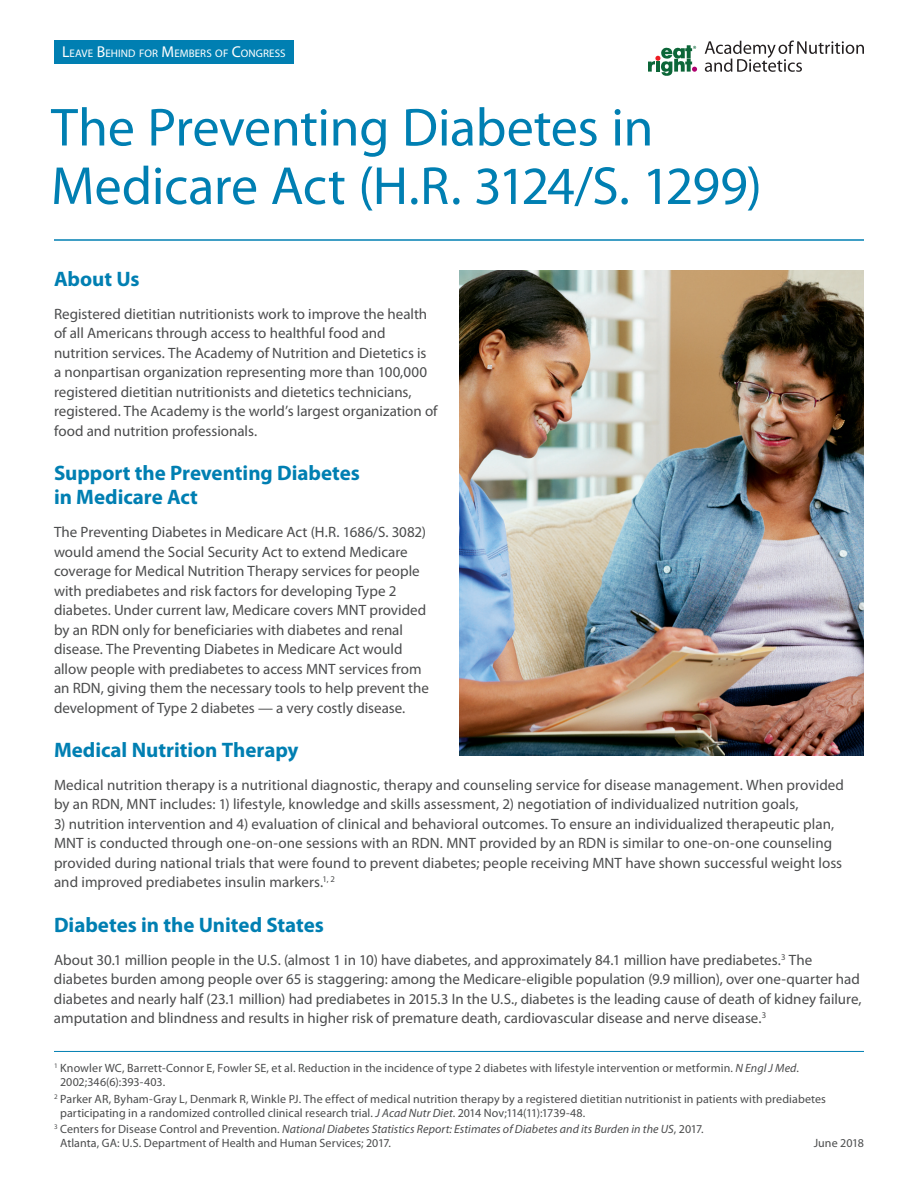
<style>
.page{position:relative;width:918px;height:1188px;background:#fff}
.page>*{position:absolute;margin:0;border:0;box-sizing:border-box;transform-origin:0 0}
.t1{font:54px/58.5px "Myriad Pro";letter-spacing:-.01em;color:#007fb2}
.t2{font:700 21px/24px "Myriad Pro";color:#007fb2}
.t3{font:15px/19.5px "Myriad Pro";color:#4b4c4d}
.t4{font:12px/14.2px "Myriad Pro";letter-spacing:.01em;color:#4b4c4d}
.t5{font:10.95px "Myriad Pro";letter-spacing:.01em;color:#fff}
.s1{font-size:15.75px}
.s2{font-style:italic}
</style>
<div class="page">
<svg style="left:705px;top:40px;width:159px;height:32px"></svg>
<svg style="left:648px;top:45px;width:49px;height:31px"></svg>
<div style="left:54px;top:40px;width:240px;height:24px;background:#007fb2"></div>
<hr style="left:54px;top:239px;width:810px;height:2px;background:#007fb2">
<hr style="left:54px;top:1051px;width:810px;height:1px;background:#007fb2">
<img style="left:459px;top:270px;width:405px;height:486px">
<p class="t5" style="left:62px;top:48px;width:225px"><span class="s1">L</span>EAVE <span class="s1">B</span>EHIND FOR <span class="s1">M</span>EMBERS OF <span class="s1">C</span>ONGRESS</p>
<h1 class="t1" style="left:51px;top:99px;width:712px">The Preventing Diabetes in<br>Medicare Act (H.R. 3124/S. 1299)</h1>
<h2 class="t2" style="left:54px;top:267px;width:87px">About Us</h2>
<p class="t3" style="left:54px;top:304px;width:385px">Registered dietitian nutritionists work to improve the health of all Americans through access to healthful food and nutrition services. The Academy of Nutrition and Dietetics is<br>a nonpartisan organization representing more than 100,000 registered dietitian nutritionists and dietetics technicians, registered. The Academy is the world’s largest organization of food and nutrition professionals.</p>
<h2 class="t2" style="left:54px;top:461px;width:308px">Support the Preventing Diabetes in Medicare Act</h2>
<p class="t3" style="left:54px;top:523px;width:377px">The Preventing Diabetes in Medicare Act (H.R. 1686/S. 3082) would amend the Social Security Act to extend Medicare coverage for Medical Nutrition Therapy services for people with prediabetes and risk factors for developing Type 2 diabetes. Under current law, Medicare covers MNT provided by an RDN only for beneficiaries with diabetes and renal disease. The Preventing Diabetes in Medicare Act would allow people with prediabetes to access MNT services from an RDN, giving them the necessary tools to help prevent the development of Type 2 diabetes — a very costly disease.</p>
<h2 class="t2" style="left:54px;top:738px;width:246px">Medical Nutrition Therapy</h2>
<p class="t3" style="left:54px;top:775px;width:792px">Medical nutrition therapy is a nutritional diagnostic, therapy and counseling service for disease management. When provided by an RDN, MNT includes: 1) lifestyle, knowledge and skills assessment, 2) negotiation of individualized nutrition goals,</p>
<p class="t3" style="left:54px;top:814px;width:790px">3) nutrition intervention and 4) evaluation of clinical and behavioral outcomes. To ensure an individualized therapeutic plan, MNT is conducted through one-on-one sessions with an RDN. MNT provided by an RDN is similar to one-on-one counseling provided during national trials that were found to prevent diabetes; people receiving MNT have shown successful weight loss and improved prediabetes insulin markers.<sup>1,</sup> <sup>2</sup></p>
<h2 class="t2" style="left:54px;top:913px;width:272px">Diabetes in the United States</h2>
<p class="t3" style="left:54px;top:950px;width:809px">About 30.1 million people in the U.S. (almost 1 in 10) have diabetes, and approximately 84.1 million have prediabetes.<sup>3</sup> The diabetes burden among people over 65 is staggering: among the Medicare-eligible population (9.9 million), over one-quarter had diabetes and nearly half (23.1 million) had prediabetes in 2015.3 In the U.S., diabetes is the leading cause of death of kidney failure, amputation and blindness and results in higher risk of premature death, cardiovascular disease and nerve disease.<sup>3</sup></p>
<p class="t4" style="left:60px;top:1061px;width:740px;text-indent:-6px"><sup>1</sup> Knowler WC, Barrett-Connor E, Fowler SE, et al. Reduction in the incidence of type 2 diabetes with lifestyle intervention or metformin. <span class="s2">N Engl J Med</span>.<br>2002;346(6):393-403.</p>
<p class="t4" style="left:60px;top:1092px;width:767px;text-indent:-6px"><sup>2</sup> Parker AR, Byham-Gray L, Denmark R, Winkle PJ. The effect of medical nutrition therapy by a registered dietitian nutritionist in patients with prediabetes participating in a randomized controlled clinical research trial. <span class="s2">J Acad Nutr Diet</span>. 2014 Nov;114(11):1739-48.</p>
<p class="t4" style="left:60px;top:1122px;width:645px;text-indent:-6px"><sup>3</sup> Centers for Disease Control and Prevention. <span class="s2">National Diabetes Statistics Report: Estimates of Diabetes and its Burden in the US</span>, 2017.<br>Atlanta, GA: U.S. Department of Health and Human Services; 2017.</p>
<p class="t4" style="left:814px;top:1137px;width:52px">June 2018</p>
</div>
